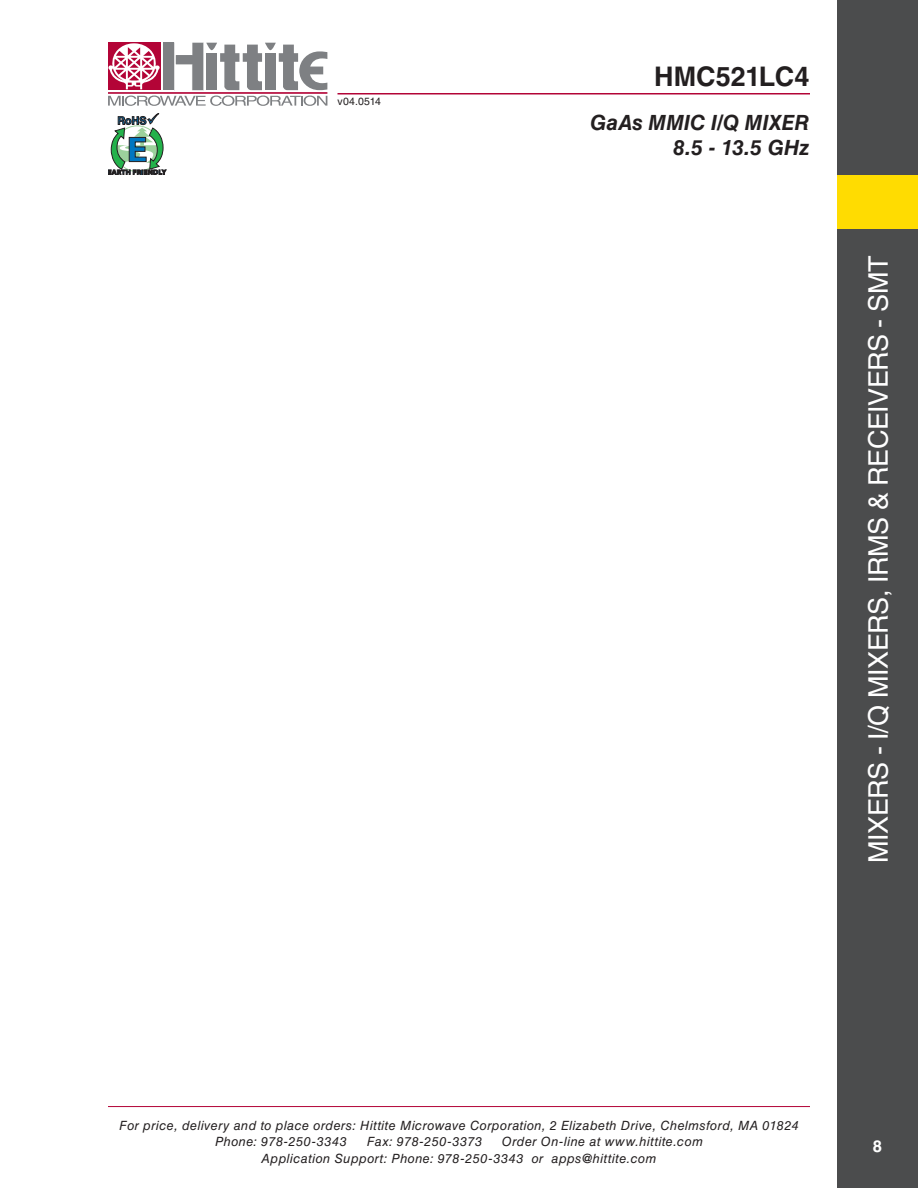
<style>
.page{position:relative;width:918px;height:1188px;background:#fff}
.page>*{position:absolute;margin:0;border:0;box-sizing:border-box;transform-origin:0 0}
.t1{font:27px "Helvetica LT Std";letter-spacing:-.015em;color:#fff}
.t2{font:700 27px "Helvetica LT Std";color:#231f20}
.t3{font:italic 700 21px/25.2px "Helvetica LT Std";letter-spacing:.005em;color:#231f20;text-align:right}
.t4{font:700 16.5px "Helvetica LT Std";color:#fff}
.t5{font:italic 12.75px/16.5px "Helvetica LT Std";letter-spacing:.035em;color:#231f20}
.t6{font:10.5px "Helvetica LT Std";letter-spacing:.025em;color:#231f20}
</style>
<div class="page">
<hr style="left:108px;top:1106px;width:702px;height:1px;background:#b30437">
<div style="left:163px;top:43px;width:11px;height:47px;background:#7e8083"></div>
<div style="left:108px;top:43px;width:52px;height:47px;background:#b30437"></div>
<hr style="left:108px;top:92px;width:219px;height:2px;background:#b30437">
<svg style="left:176px;top:43px;width:151px;height:47px"></svg>
<svg style="left:108px;top:96px;width:219px;height:10px"></svg>
<svg style="left:108px;top:43px;width:52px;height:46px"></svg>
<hr style="left:338px;top:93px;width:472px;height:1px;background:#b30437">
<svg style="left:108px;top:113px;width:58px;height:62px"></svg>
<div style="left:837px;top:0;width:81px;height:1188px;background:#4b4c4d"></div>
<div style="left:837px;top:175px;width:81px;height:54px;background:#ffdc01"></div>
<p class="t6" style="left:338px;top:95px;width:45px">v04.0514</p>
<h1 class="t2" style="left:654px;top:60px;width:157px">HMC521LC4</h1>
<h2 class="t3" style="left:590px;top:109px;width:221px">GaAs MMIC I/Q MIXER<br>8.5 - 13.5 GHz</h2>
<h1 class="t1" style="left:863px;top:863px;width:609px;rotate:-90deg">MIXERS - I/Q MIXERS, IRMS &amp; RECEIVERS - SMT</h1>
<p class="t5" style="left:215px;top:1117px;width:585px;text-indent:-96px">For price, delivery and to place orders: Hittite Microwave Corporation, 2 Elizabeth Drive, Chelmsford, MA 01824<br>Phone: 978-250-3343</p>
<p class="t5" style="left:262px;top:1133px;width:443px;text-indent:240px">Order On-line at www.hittite.com<br>Application Support: Phone: 978-250-3343 or apps@hittite.com</p>
<p class="t5" style="left:367px;top:1133px;width:117px">Fax: 978-250-3373</p>
<p class="t4" style="left:873px;top:1136px;width:11px">8</p>
</div>
